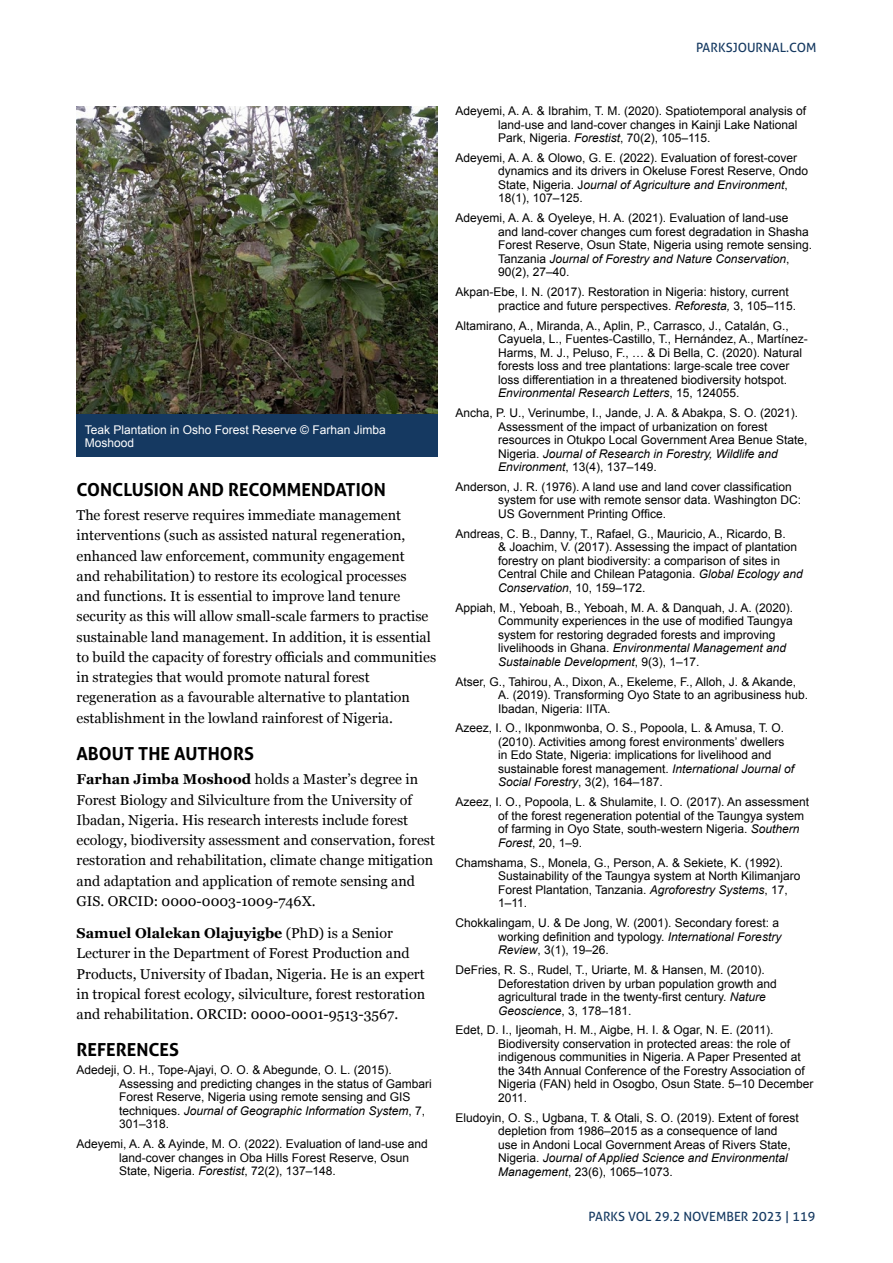
<style>
.page{position:relative;width:893px;height:1263px;background:#fff}
.page>*{position:absolute;margin:0;border:0;box-sizing:border-box;transform-origin:0 0}
.t1{font:700 18px "Aller";color:#000}
.t2{font:14.25px/20.2px "Georgia";color:#000}
.t3{font:12.75px "Aller";color:#153961}
.t4{font:12px/13.5px "Arial";color:#000}
.t5{font:12px/13.5px "Arial";color:#fff}
.s1{font-weight:700}
.s2{font-style:italic}
</style>
<div class="page">
<img style="left:76px;top:106px;width:361px;height:309px">
<div style="left:76px;top:415px;width:362px;height:42px;background:#153961"></div>
<p class="t3" style="left:696px;top:39px;width:122px">PARKSJOURNAL.COM</p>
<p class="t5" style="left:85px;top:423px;width:302px">Teak Plantation in Osho Forest Reserve © Farhan Jimba<br>Moshood</p>
<h1 class="t1" style="left:77px;top:478px;width:311px">CONCLUSION AND RECOMMENDATION</h1>
<p class="t2" style="left:77px;top:504px;width:361px">The forest reserve requires immediate management interventions (such as assisted natural regeneration, enhanced law enforcement, community engagement<br>and rehabilitation) to restore its ecological processes<br>and functions. It is essential to improve land tenure security as this will allow small-scale farmers to practise sustainable land management. In addition, it is essential to build the capacity of forestry officials and communities in strategies that would promote natural forest regeneration as a favourable alternative to plantation establishment in the lowland rainforest of Nigeria.</p>
<h1 class="t1" style="left:77px;top:742px;width:179px">ABOUT THE AUTHORS</h1>
<p class="t2" style="left:77px;top:769px;width:360px"><span class="s1">Farhan Jimba Moshood</span> holds a Master’s degree in Forest Biology and Silviculture from the University of Ibadan, Nigeria. His research interests include forest ecology, biodiversity assessment and conservation, forest restoration and rehabilitation, climate change mitigation and adaptation and application of remote sensing and GIS. ORCID: 0000-0003-1009-746X.</p>
<p class="t2" style="left:77px;top:922px;width:350px"><span class="s1">Samuel Olalekan Olajuyigbe</span> (PhD) is a Senior Lecturer in the Department of Forest Production and Products, University of Ibadan, Nigeria. He is an expert in tropical forest ecology, silviculture, forest restoration and rehabilitation. ORCID: 0000-0001-9513-3567.</p>
<h1 class="t1" style="left:77px;top:1038px;width:104px">REFERENCES</h1>
<p class="t4" style="left:119px;top:1063px;width:314px;text-indent:-43px">Adedeji, O. H., Tope-Ajayi, O. O. &amp; Abegunde, O. L. (2015).<br>Assessing and predicting changes in the status of Gambari Forest Reserve, Nigeria using remote sensing and GIS techniques. <span class="s2">Journal of Geographic Information System</span>, 7, 301–318.</p>
<p class="t4" style="left:119px;top:1137px;width:310px;text-indent:-43px">Adeyemi, A. A. &amp; Ayinde, M. O. (2022). Evaluation of land-use and land-cover changes in Oba Hills Forest Reserve, Osun<br>State, Nigeria. <span class="s2">Forestist</span>, 72(2), 137–148.</p>
<p class="t4" style="left:498px;top:104px;width:310px;text-indent:-43px">Adeyemi, A. A. &amp; Ibrahim, T. M. (2020). Spatiotemporal analysis of land-use and land-cover changes in Kainji Lake National<br>Park, Nigeria. <span class="s2">Forestist</span>, 70(2), 105–115.</p>
<p class="t4" style="left:498px;top:151px;width:312px;text-indent:-43px">Adeyemi, A. A. &amp; Olowo, G. E. (2022). Evaluation of forest-cover dynamics and its drivers in Okeluse Forest Reserve, Ondo State, Nigeria. J<span class="s2">ournal of Agriculture and Environment</span>, 18(1), 107–125.</p>
<p class="t4" style="left:498px;top:211px;width:316px;text-indent:-43px">Adeyemi, A. A. &amp; Oyeleye, H. A. (2021). Evaluation of land-use<br>and land-cover changes cum forest degradation in Shasha Forest Reserve, Osun State, Nigeria using remote sensing.<br>Tanzania <span class="s2">Journal of Forestry and Nature Conservation</span>, 90(2), 27–40.</p>
<p class="t4" style="left:498px;top:285px;width:299px;text-indent:-43px">Akpan-Ebe, I. N. (2017). Restoration in Nigeria: history, current practice and future perspectives. <span class="s2">Reforesta,</span> 3, 105–115.</p>
<p class="t4" style="left:498px;top:319px;width:311px;text-indent:-43px">Altamirano, A., Miranda, A., Aplin, P., Carrasco, J., Catalán, G., Cayuela, L., Fuentes-Castillo, T., Hernández, A., Martínez-Harms, M. J., Peluso, F., … &amp; Di Bella, C. (2020). Natural forests loss and tree plantations: large-scale tree cover loss differentiation in a threatened biodiversity hotspot.<br><span class="s2">Environmental Research Letters</span>, 15, 124055.</p>
<p class="t4" style="left:498px;top:406px;width:311px;text-indent:-43px">Ancha, P. U., Verinumbe, I., Jande, J. A. &amp; Abakpa, S. O. (2021).<br>Assessment of the impact of urbanization on forest resources in Otukpo Local Government Area Benue State, Nigeria. <span class="s2">Journal of Research in Forestry, Wildlife and Environment</span>, 13(4), 137–149.</p>
<p class="t4" style="left:498px;top:480px;width:305px;text-indent:-43px">Anderson, J. R. (1976). A land use and land cover classification system for use with remote sensor data. Washington DC:<br>US Government Printing Office.</p>
<p class="t4" style="left:498px;top:527px;width:306px;text-indent:-43px">Andreas, C. B., Danny, T., Rafael, G., Mauricio, A., Ricardo, B.<br>&amp; Joachim, V. (2017). Assessing the impact of plantation forestry on plant biodiversity: a comparison of sites in Central Chile and Chilean Patagonia. <span class="s2">Global Ecology and Conservation</span>, 10, 159–172.</p>
<p class="t4" style="left:498px;top:601px;width:297px;text-indent:-43px">Appiah, M., Yeboah, B., Yeboah, M. A. &amp; Danquah, J. A. (2020).<br>Community experiences in the use of modified Taungya system for restoring degraded forests and improving livelihoods in Ghana. <span class="s2">Environmental Management and Sustainable Development</span>, 9(3), 1–17.</p>
<p class="t4" style="left:498px;top:675px;width:312px;text-indent:-43px">Atser, G., Tahirou, A., Dixon, A., Ekeleme, F., Alloh, J. &amp; Akande,<br>A. (2019). Transforming Oyo State to an agribusiness hub.<br>Ibadan, Nigeria: IITA.</p>
<p class="t4" style="left:498px;top:722px;width:298px;text-indent:-43px">Azeez, I. O., Ikponmwonba, O. S., Popoola, L. &amp; Amusa, T. O. (2010). Activities among forest environments’ dwellers in Edo State, Nigeria: implications for livelihood and sustainable forest management. <span class="s2">International Journal of Social Forestry</span>, 3(2), 164–187.</p>
<p class="t4" style="left:498px;top:795px;width:312px;text-indent:-43px">Azeez, I. O., Popoola, L. &amp; Shulamite, I. O. (2017). An assessment of the forest regeneration potential of the Taungya system of farming in Oyo State, south-western Nigeria. <span class="s2">Southern Forest</span>, 20, 1–9.</p>
<p class="t4" style="left:498px;top:856px;width:304px;text-indent:-43px">Chamshama, S., Monela, G., Person, A. &amp; Sekiete, K. (1992).<br>Sustainability of the Taungya system at North Kilimanjaro Forest Plantation, Tanzania. <span class="s2">Agroforestry Systems</span>, 17, 1–11.</p>
<p class="t4" style="left:498px;top:916px;width:285px;text-indent:-43px">Chokkalingam, U. &amp; De Jong, W. (2001). Secondary forest: a working definition and typology. <span class="s2">International Forestry<br>Review</span>, 3(1), 19–26.</p>
<p class="t4" style="left:498px;top:963px;width:280px;text-indent:-43px">DeFries, R. S., Rudel, T., Uriarte, M. &amp; Hansen, M. (2010).<br>Deforestation driven by urban population growth and agricultural trade in the twenty-first century. <span class="s2">Nature Geoscience</span>, 3, 178–181.</p>
<p class="t4" style="left:498px;top:1023px;width:317px;text-indent:-43px">Edet, D. I., Ijeomah, H. M., Aigbe, H. I. &amp; Ogar, N. E. (2011).<br>Biodiversity conservation in protected areas: the role of indigenous communities in Nigeria. A Paper Presented at the 34th Annual Conference of the Forestry Association of Nigeria (FAN) held in Osogbo, Osun State. 5–10 December 2011.</p>
<p class="t4" style="left:498px;top:1111px;width:302px;text-indent:-43px">Eludoyin, O. S., Ugbana, T. &amp; Otali, S. O. (2019). Extent of forest depletion from 1986–2015 as a consequence of land use in Andoni Local Government Areas of Rivers State, Nigeria. <span class="s2">Journal of Applied Science and Environmental Management</span>, 23(6), 1065–1073.</p>
<p class="t3" style="left:589px;top:1208px;width:228px">PARKS VOL 29.2 NOVEMBER 2023 | 119</p>
</div>
